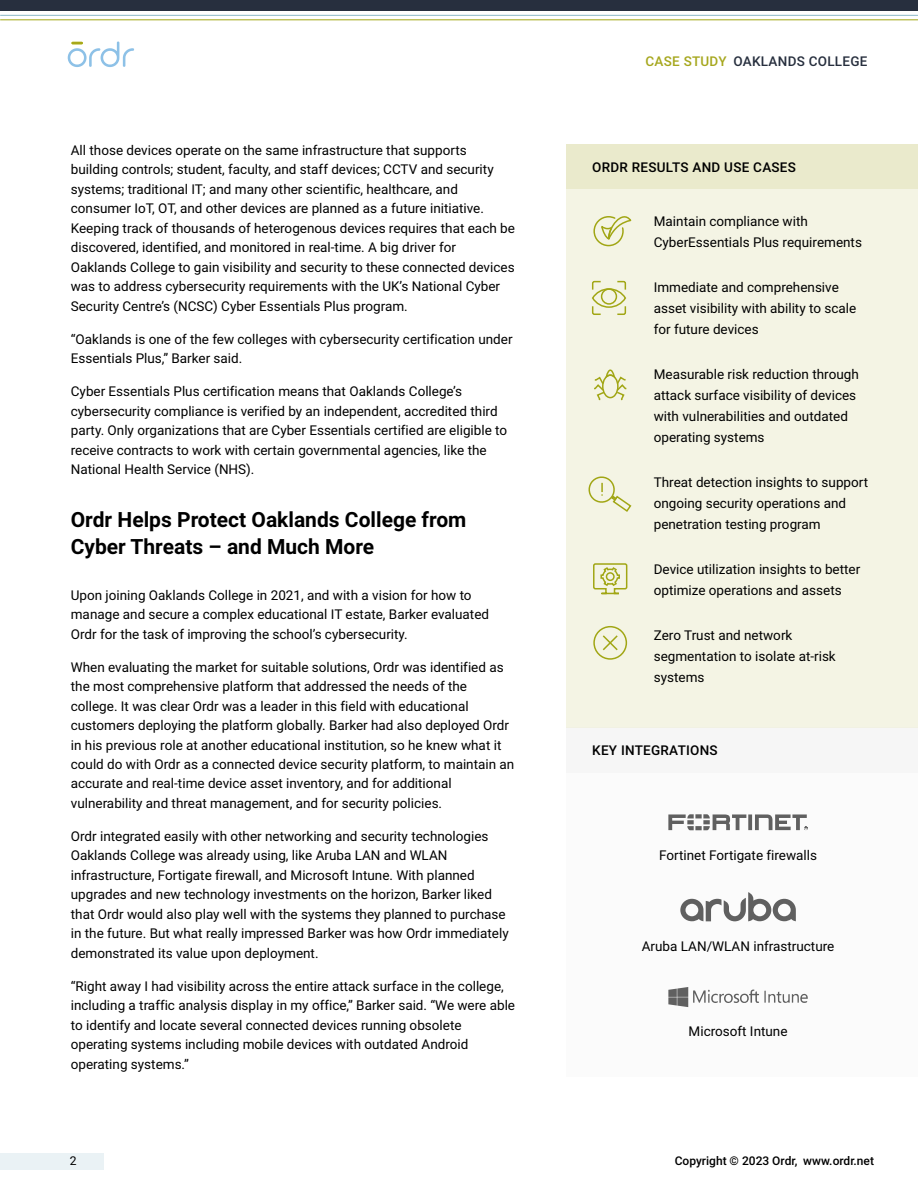
<style>
.page{position:relative;width:918px;height:1188px;background:#fff}
.page>*{position:absolute;margin:0;border:0;box-sizing:border-box;transform-origin:0 0}
.t1{font:700 21px/27px "Roboto";color:#000}
.t2{font:13.5px/19.5px "Roboto";color:#000}
.t3{font:500 13.5px "Roboto";letter-spacing:.02em;color:#000}
.t4{font:500 13.5px "Roboto";letter-spacing:.02em;color:#272f3e}
.t5{font:12.15px "Roboto";color:#000}
.t6{font:500 12px "Roboto";color:#000}
.s1{color:#a6a71e}
</style>
<div class="page">
<div style="left:566px;top:144px;width:352px;height:584px;background:#f4f4e4"></div>
<svg style="left:591px;top:280px;width:36px;height:35px"></svg>
<svg style="left:593px;top:216px;width:39px;height:31px"></svg>
<svg style="left:588px;top:476px;width:44px;height:36px"></svg>
<div style="left:566px;top:144px;width:352px;height:45px;background:#eaeacc"></div>
<div style="left:566px;top:728px;width:352px;height:349px;background:#fbfbfb"></div>
<div style="left:566px;top:728px;width:352px;height:45px;background:#f6f6f6"></div>
<div style="left:0;top:1153px;width:103px;height:16px;background:#eaf2f5"></div>
<div style="left:0;top:0;width:918px;height:10px;background:#272f3e"></div>
<hr style="left:0;top:15px;width:918px;height:1px;background:#8cb8c7">
<hr style="left:0;top:19px;width:918px;height:1px;background:#a1a614">
<svg style="left:68px;top:42px;width:66px;height:25px"></svg>
<svg style="left:668px;top:814px;width:140px;height:16px"></svg>
<svg style="left:680px;top:892px;width:116px;height:29px"></svg>
<svg style="left:668px;top:987px;width:140px;height:20px"></svg>
<div style="left:593px;top:626px;width:34px;height:34px;border:2px solid #a1a614;border-radius:50%"></div>
<svg style="left:602px;top:635px;width:16px;height:16px"></svg>
<svg style="left:593px;top:563px;width:35px;height:32px"></svg>
<div style="left:606px;top:572px;width:9px;height:9px;border:2px solid #a1a614;border-radius:50%"></div>
<svg style="left:594px;top:369px;width:33px;height:32px"></svg>
<div style="left:602px;top:374px;width:17px;height:24px;border:2px solid #a1a614;border-radius:50%"></div>
<p class="t2" style="left:71px;top:140px;width:446px">All those devices operate on the same infrastructure that supports building controls; student, faculty, and staff devices; CCTV and security systems; traditional IT; and many other scientific, healthcare, and consumer IoT, OT, and other devices are planned as a future initiative.<br>Keeping track of thousands of heterogenous devices requires that each be discovered, identified, and monitored in real-time. A big driver for Oaklands College to gain visibility and security to these connected devices was to address cybersecurity requirements with the UK’s National Cyber Security Centre’s (NCSC) Cyber Essentials Plus program.</p>
<p class="t2" style="left:71px;top:329px;width:443px">“Oaklands is one of the few colleges with cybersecurity certification under<br>Essentials Plus,” Barker said.</p>
<p class="t2" style="left:71px;top:381px;width:438px">Cyber Essentials Plus certification means that Oaklands College’s cybersecurity compliance is verified by an independent, accredited third party. Only organizations that are Cyber Essentials certified are eligible to receive contracts to work with certain governmental agencies, like the National Health Service (NHS).</p>
<h1 class="t1" style="left:71px;top:505px;width:397px">Ordr Helps Protect Oaklands College from<br>Cyber Threats – and Much More</h1>
<p class="t2" style="left:71px;top:584px;width:420px">Upon joining Oaklands College in 2021, and with a vision for how to manage and secure a complex educational IT estate, Barker evaluated<br>Ordr for the task of improving the school’s cybersecurity.</p>
<p class="t2" style="left:71px;top:656px;width:445px">When evaluating the market for suitable solutions, Ordr was identified as the most comprehensive platform that addressed the needs of the college. It was clear Ordr was a leader in this field with educational customers deploying the platform globally. Barker had also deployed Ordr in his previous role at another educational institution, so he knew what it could do with Ordr as a connected device security platform, to maintain an accurate and real-time device asset inventory, and for additional vulnerability and threat management, and for security policies.</p>
<p class="t2" style="left:71px;top:826px;width:439px">Ordr integrated easily with other networking and security technologies Oaklands College was already using, like Aruba LAN and WLAN infrastructure, Fortigate firewall, and Microsoft Intune. With planned upgrades and new technology investments on the horizon, Barker liked that Ordr would also play well with the systems they planned to purchase in the future. But what really impressed Barker was how Ordr immediately demonstrated its value upon deployment.</p>
<p class="t2" style="left:71px;top:976px;width:446px">“Right away I had visibility across the entire attack surface in the college, including a traffic analysis display in my office,” Barker said. “We were able to identify and locate several connected devices running obsolete operating systems including mobile devices with outdated Android operating systems.”</p>
<p class="t5" style="left:70px;top:1152px;width:8px">2</p>
<p class="t4" style="left:646px;top:52px;width:223px"><span class="s1">CASE STUDY</span> OAKLANDS COLLEGE</p>
<p class="t3" style="left:592px;top:158px;width:205px">ORDR RESULTS AND USE CASES</p>
<p class="t2" style="left:654px;top:211px;width:210px;line-height:21px">Maintain compliance with<br>CyberEssentials Plus requirements</p>
<p class="t2" style="left:654px;top:277px;width:204px;line-height:21px">Immediate and comprehensive asset visibility with ability to scale for future devices</p>
<p class="t2" style="left:654px;top:364px;width:207px;line-height:21px">Measurable risk reduction through attack surface visibility of devices with vulnerabilities and outdated operating systems</p>
<p class="t2" style="left:654px;top:472px;width:216px;line-height:21px">Threat detection insights to support ongoing security operations and penetration testing program</p>
<p class="t2" style="left:654px;top:559px;width:208px;line-height:21px">Device utilization insights to better optimize operations and assets</p>
<p class="t2" style="left:654px;top:625px;width:184px;line-height:21px">Zero Trust and network segmentation to isolate at-risk systems</p>
<p class="t3" style="left:592px;top:741px;width:127px">KEY INTEGRATIONS</p>
<p class="t2" style="left:659px;top:845px;width:159px">Fortinet Fortigate firewalls</p>
<p class="t2" style="left:642px;top:936px;width:194px">Aruba LAN/WLAN infrastructure</p>
<p class="t2" style="left:689px;top:1021px;width:100px">Microsoft Intune</p>
<p class="t6" style="left:675px;top:1152px;width:201px">Copyright © 2023 Ordr, www.ordr.net</p>
</div>
